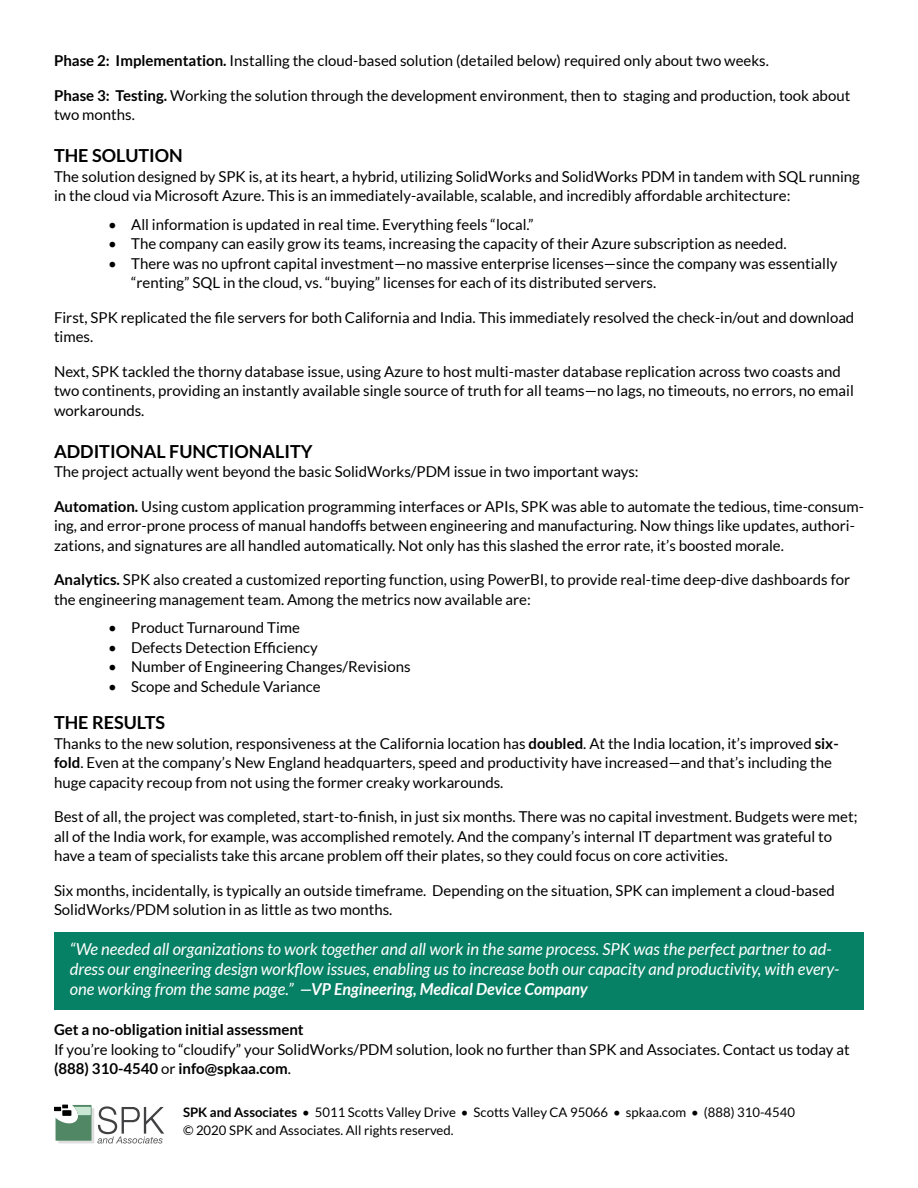
<style>
.page{position:relative;width:918px;height:1188px;background:#fff}
.page>*{position:absolute;margin:0;border:0;box-sizing:border-box;transform-origin:0 0}
.t1{font:700 18px "Lato";color:#000}
.t2{font:italic 16.5px/20px "Lato";color:#fff}
.t3{font:15px/19.5px "Lato";color:#000}
.t4{font:700 15px "Lato";color:#000}
.t5{font:13.2px/18px "Lato";color:#000}
.s1{font-weight:700}
</style>
<div class="page">
<div style="left:54px;top:932px;width:810px;height:78px;background:#078165"></div>
<svg style="left:54px;top:1105px;width:110px;height:39px"></svg>
<div style="left:62px;top:1110px;width:9px;height:6px;background:#000"></div>
<p class="t3" style="left:54px;top:51px;width:717px"><span class="s1">Phase 2: Implementation.</span> Installing the cloud-based solution (detailed below) required only about two weeks.</p>
<p class="t3" style="left:54px;top:85px;width:798px"><span class="s1">Phase 3: Testing.</span> Working the solution through the development environment, then to staging and production, took about two months.</p>
<p class="t1" style="left:54px;top:145px;width:130px">THE SOLUTION</p>
<p class="t3" style="left:54px;top:166px;width:807px">The solution designed by SPK is, at its heart, a hybrid, utilizing SolidWorks and SolidWorks PDM in tandem with SQL running in the cloud via Microsoft Azure. This is an immediately-available, scalable, and incredibly affordable architecture:</p>
<p class="t3" style="left:108px;top:214px;width:427px">• All information is updated in real time. Everything feels “local.”</p>
<p class="t3" style="left:108px;top:234px;width:680px">• The company can easily grow its teams, increasing the capacity of their Azure subscription as needed.</p>
<p class="t3" style="left:131px;top:253px;width:708px;text-indent:-23px">• There was no upfront capital investment—no massive enterprise licenses—since the company was essentially “renting” SQL in the cloud, vs. “buying” licenses for each of its distributed servers.</p>
<p class="t3" style="left:54px;top:307px;width:802px">First, SPK replicated the file servers for both California and India. This immediately resolved the check-in/out and download times.</p>
<p class="t3" style="left:54px;top:361px;width:801px">Next, SPK tackled the thorny database issue, using Azure to host multi-master database replication across two coasts and two continents, providing an instantly available single source of truth for all teams—no lags, no timeouts, no errors, no email workarounds.</p>
<p class="t1" style="left:54px;top:441px;width:260px">ADDITIONAL FUNCTIONALITY</p>
<p class="t3" style="left:54px;top:462px;width:586px">The project actually went beyond the basic SolidWorks/PDM issue in two important ways:</p>
<p class="t3" style="left:54px;top:496px;width:811px"><span class="s1">Automation.</span> Using custom application programming interfaces or APIs, SPK was able to automate the tedious, time-consum&shy;ing, and error-prone process of manual handoffs between engineering and manufacturing. Now things like updates, authori&shy;zations, and signatures are all handled automatically. Not only has this slashed the error rate, it’s boosted morale.</p>
<p class="t3" style="left:54px;top:570px;width:798px"><span class="s1">Analytics.</span> SPK also created a customized reporting function, using PowerBI, to provide real-time deep-dive dashboards for the engineering management team. Among the metrics now available are:</p>
<p class="t3" style="left:108px;top:618px;width:194px">• Product Turnaround Time</p>
<p class="t3" style="left:108px;top:637px;width:211px">• Defects Detection Efficiency</p>
<p class="t3" style="left:108px;top:657px;width:304px">• Number of Engineering Changes/Revisions</p>
<p class="t3" style="left:108px;top:676px;width:214px">• Scope and Schedule Variance</p>
<p class="t1" style="left:54px;top:712px;width:113px">THE RESULTS</p>
<p class="t3" style="left:54px;top:733px;width:786px">Thanks to the new solution, responsiveness at the California location has <span class="s1">doubled</span>. At the India location, it’s improved <span class="s1">six&shy;fold</span>. Even at the company’s New England headquarters, speed and productivity have increased—and that’s including the huge capacity recoup from not using the former creaky workarounds.</p>
<p class="t3" style="left:54px;top:807px;width:805px">Best of all, the project was completed, start-to-finish, in just six months. There was no capital investment. Budgets were met; all of the India work, for example, was accomplished remotely. And the company’s internal IT department was grateful to have a team of specialists take this arcane problem off their plates, so they could focus on core activities.</p>
<p class="t3" style="left:54px;top:880px;width:782px">Six months, incidentally, is typically an outside timeframe. Depending on the situation, SPK can implement a cloud-based<br>SolidWorks/PDM solution in as little as two months.</p>
<p class="t2" style="left:70px;top:939px;width:771px">“We needed all organizations to work together and all work in the same process. SPK was the perfect partner to ad&shy;dress our engineering design workflow issues, enabling us to increase both our capacity and productivity, with every&shy;one working from the same page.” <span class="s1">—VP Engineering, Medical Device Company</span></p>
<p class="t4" style="left:54px;top:1021px;width:251px">Get a no-obligation initial assessment</p>
<p class="t3" style="left:54px;top:1039px;width:797px">If you’re looking to “cloudify” your SolidWorks/PDM solution, look no further than SPK and Associates. Contact us today at <span class="s1">(888) 310-4540</span> or <span class="s1">info@spkaa.com</span>.</p>
<p class="t5" style="left:183px;top:1104px;width:614px"><span class="s1">SPK and Associates</span> • 5011 Scotts Valley Drive • Scotts Valley CA 95066 • spkaa.com • (888) 310-4540 © 2020 SPK and Associates. All rights reserved.</p>
</div>
